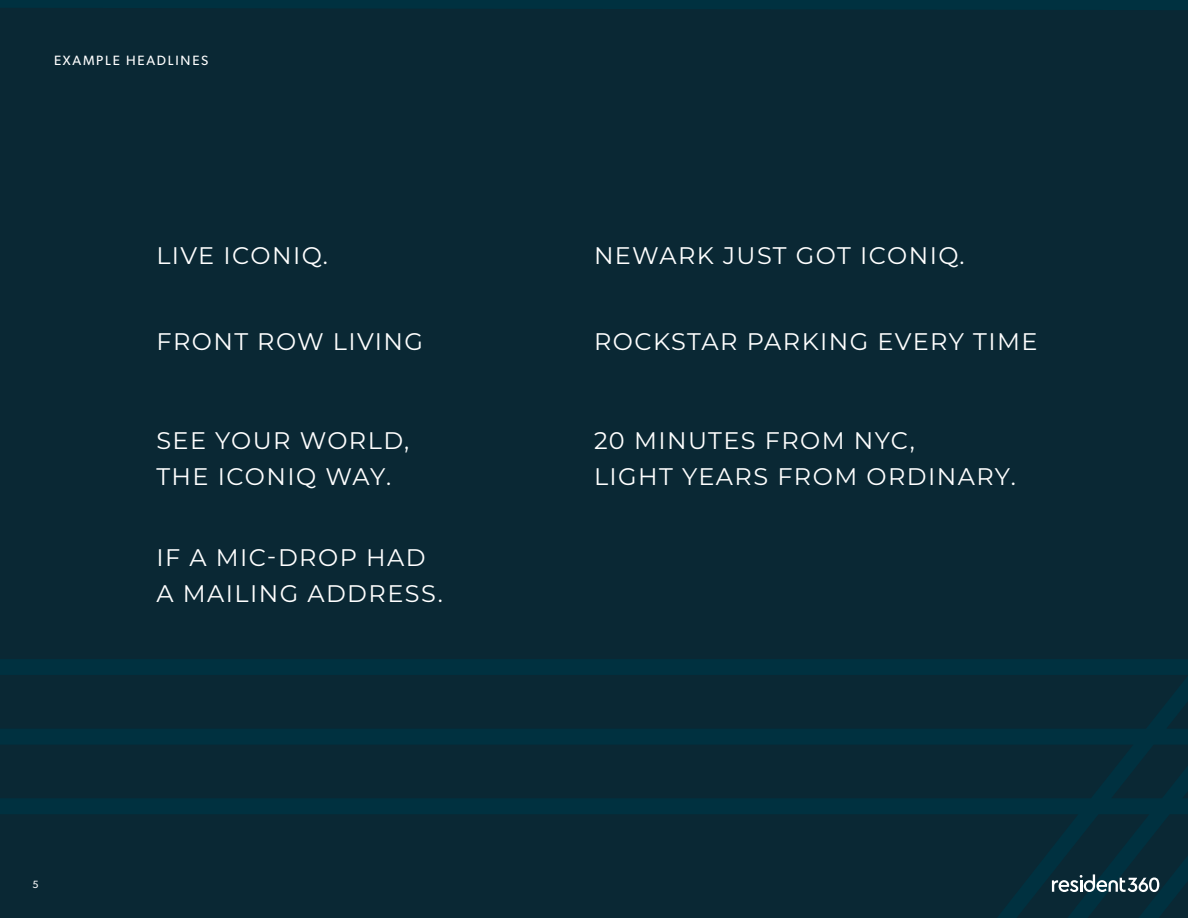
<style>
.page{position:relative;width:1188px;height:918px;background:#fff}
.page>*{position:absolute;margin:0;border:0;box-sizing:border-box;transform-origin:0 0}
.Body{font:24px/36px "Montserrat";letter-spacing:.06em;color:#fff}
.t1{font:13.5px "Gibson";letter-spacing:.13em;color:#fff}
.t2{font:10.5px "Gibson";color:#fff}
</style>
<div class="page">
<div style="left:0;top:8px;width:1188px;height:910px;background:#0a2834"></div>
<svg style="left:1052px;top:874px;width:107px;height:18px"></svg>
<p class="t1" style="left:54px;top:52px;width:156px">EXAMPLE HEADLINES</p>
<p class="Body" style="left:156px;top:237px;width:173px">LIVE ICONIQ.</p>
<p class="Body" style="left:594px;top:237px;width:372px">NEWARK JUST GOT ICONIQ.</p>
<p class="Body" style="left:156px;top:323px;width:268px">FRONT ROW LIVING</p>
<p class="Body" style="left:156px;top:421px;width:254px">SEE YOUR WORLD,<br>THE ICONIQ WAY.</p>
<p class="Body" style="left:156px;top:539px;width:288px">IF A MIC-DROP HAD<br>A MAILING ADDRESS.</p>
<p class="Body" style="left:594px;top:323px;width:445px">ROCKSTAR PARKING EVERY TIME</p>
<p class="Body" style="left:594px;top:421px;width:423px">20 MINUTES FROM NYC,<br>LIGHT YEARS FROM ORDINARY.</p>
<p class="t2" style="left:32px;top:878px;width:8px">5</p>
</div>
